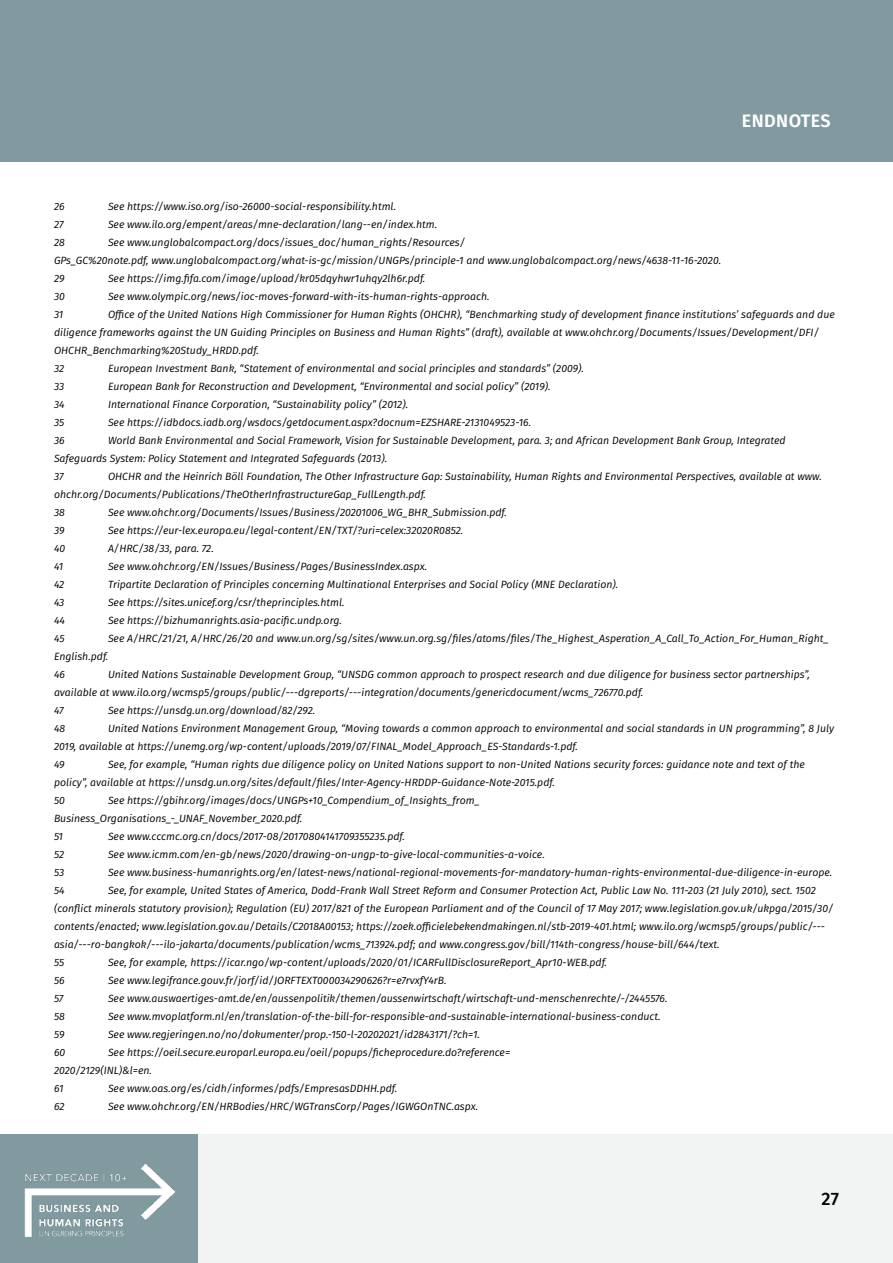
<style>
.page{position:relative;width:893px;height:1263px;background:#fff}
.page>*{position:absolute;margin:0;border:0;box-sizing:border-box;transform-origin:0 0}
.t1{font:600 18px "Fira Sans";letter-spacing:.02em;color:#fff}
.t2{font:500 18px "Fira Sans";color:#000}
.t3{font:italic 10.5px/18px "Fira Sans";color:#000}
</style>
<div class="page">
<div style="left:0;top:0;width:893px;height:162px;background:#809aa0"></div>
<div style="left:0;top:1134px;width:198px;height:129px;background:#809aa0"></div>
<div style="left:198px;top:1134px;width:695px;height:129px;background:#f2f3f3"></div>
<img style="left:24px;top:1164px;width:152px;height:73px">
<h1 class="t1" style="left:742px;top:106px;width:90px">ENDNOTES</h1>
<p class="t3" style="left:54px;top:197px;width:12px">26</p>
<p class="t3" style="left:108px;top:197px;width:290px">See https://www.iso.org/iso-26000-social-responsibility.html.</p>
<p class="t3" style="left:54px;top:215px;width:11px">27</p>
<p class="t3" style="left:108px;top:215px;width:331px">See www.ilo.org/empent/areas/mne-declaration/lang--en/index.htm.</p>
<p class="t3" style="left:54px;top:233px;width:12px">28</p>
<p class="t3" style="left:54px;top:233px;width:669px;text-indent:54px">See www.unglobalcompact.org/docs/issues_doc/human_rights/Resources/<br>GPs_GC%20note.pdf, www.unglobalcompact.org/what-is-gc/mission/UNGPs/principle-1 and www.unglobalcompact.org/news/4638-11-16-2020.<br>29</p>
<p class="t3" style="left:108px;top:269px;width:319px">See https://img.fifa.com/image/upload/kr05dqyhwr1uhqy2lh6r.pdf.</p>
<p class="t3" style="left:54px;top:287px;width:12px">30</p>
<p class="t3" style="left:108px;top:287px;width:383px">See www.olympic.org/news/ioc-moves-forward-with-its-human-rights-approach.</p>
<p class="t3" style="left:54px;top:305px;width:11px">31</p>
<p class="t3" style="left:54px;top:305px;width:782px;text-indent:54px">Office of the United Nations High Commissioner for Human Rights (OHCHR), “Benchmarking study of development finance institutions’ safeguards and due diligence frameworks against the UN Guiding Principles on Business and Human Rights” (draft), available at www.ohchr.org/Documents/Issues/Development/DFI/ OHCHR_Benchmarking%20Study_HRDD.pdf.<br>32</p>
<p class="t3" style="left:108px;top:359px;width:478px">European Investment Bank, “Statement of environmental and social principles and standards” (2009).</p>
<p class="t3" style="left:54px;top:377px;width:12px">33</p>
<p class="t3" style="left:108px;top:377px;width:444px">European Bank for Reconstruction and Development, “Environmental and social policy” (2019).</p>
<p class="t3" style="left:54px;top:395px;width:12px">34</p>
<p class="t3" style="left:108px;top:395px;width:302px">International Finance Corporation, “Sustainability policy” (2012).</p>
<p class="t3" style="left:54px;top:413px;width:12px">35</p>
<p class="t3" style="left:108px;top:413px;width:425px">See https://idbdocs.iadb.org/wsdocs/getdocument.aspx?docnum=EZSHARE-2131049523-16.</p>
<p class="t3" style="left:54px;top:431px;width:12px">36</p>
<p class="t3" style="left:54px;top:431px;width:733px;text-indent:54px">World Bank Environmental and Social Framework, Vision for Sustainable Development, para. 3; and African Development Bank Group, Integrated<br>Safeguards System: Policy Statement and Integrated Safeguards (2013).<br>37</p>
<p class="t3" style="left:54px;top:467px;width:769px;text-indent:54px">OHCHR and the Heinrich Böll Foundation, The Other Infrastructure Gap: Sustainability, Human Rights and Environmental Perspectives, available at www. ohchr.org/Documents/Publications/TheOtherInfrastructureGap_FullLength.pdf.<br>38</p>
<p class="t3" style="left:108px;top:503px;width:400px">See www.ohchr.org/Documents/Issues/Business/20201006_WG_BHR_Submission.pdf.</p>
<p class="t3" style="left:54px;top:521px;width:12px">39</p>
<p class="t3" style="left:108px;top:521px;width:357px">See https://eur-lex.europa.eu/legal-content/EN/TXT/?uri=celex:32020R0852.</p>
<p class="t3" style="left:54px;top:539px;width:13px">40</p>
<p class="t3" style="left:108px;top:539px;width:107px">A/HRC/38/33, para. 72.</p>
<p class="t3" style="left:54px;top:557px;width:11px">41</p>
<p class="t3" style="left:108px;top:557px;width:321px">See www.ohchr.org/EN/Issues/Business/Pages/BusinessIndex.aspx.</p>
<p class="t3" style="left:54px;top:575px;width:12px">42</p>
<p class="t3" style="left:108px;top:575px;width:512px">Tripartite Declaration of Principles concerning Multinational Enterprises and Social Policy (MNE Declaration).</p>
<p class="t3" style="left:54px;top:593px;width:12px">43</p>
<p class="t3" style="left:108px;top:593px;width:238px">See https://sites.unicef.org/csr/theprinciples.html.</p>
<p class="t3" style="left:54px;top:611px;width:13px">44</p>
<p class="t3" style="left:108px;top:611px;width:235px">See https://bizhumanrights.asia-pacific.undp.org.</p>
<p class="t3" style="left:54px;top:629px;width:12px">45</p>
<p class="t3" style="left:54px;top:629px;width:776px;text-indent:54px">See A/HRC/21/21, A/HRC/26/20 and www.un.org/sg/sites/www.un.org.sg/files/atoms/files/The_Highest_Asperation_A_Call_To_Action_For_Human_Right_<br>English.pdf.<br>46</p>
<p class="t3" style="left:54px;top:665px;width:757px;text-indent:54px">United Nations Sustainable Development Group, “UNSDG common approach to prospect research and due diligence for business sector partnerships”, available at www.ilo.org/wcmsp5/groups/public/---dgreports/---integration/documents/genericdocument/wcms_726770.pdf.<br>47</p>
<p class="t3" style="left:108px;top:701px;width:209px">See https://unsdg.un.org/download/82/292.</p>
<p class="t3" style="left:54px;top:719px;width:782px;text-indent:54px">United Nations Environment Management Group, “Moving towards a common approach to environmental and social standards in UN programming”, 8 July<br>2019, available at https://unemg.org/wp-content/uploads/2019/07/FINAL_Model_Approach_ES-Standards-1.pdf.<br>49</p>
<p class="t3" style="left:54px;top:719px;width:13px">48</p>
<p class="t3" style="left:54px;top:755px;width:752px;text-indent:54px">See, for example, “Human rights due diligence policy on United Nations support to non-United Nations security forces: guidance note and text of the policy”, available at https://unsdg.un.org/sites/default/files/Inter-Agency-HRDDP-Guidance-Note-2015.pdf.<br>50</p>
<p class="t3" style="left:54px;top:791px;width:428px;text-indent:54px">See https://gbihr.org/images/docs/UNGPs+10_Compendium_of_Insights_from_<br>Business_Organisations_-_UNAF_November_2020.pdf.<br>51</p>
<p class="t3" style="left:108px;top:827px;width:298px">See www.cccmc.org.cn/docs/2017-08/20170804141709355235.pdf.</p>
<p class="t3" style="left:54px;top:845px;width:12px">52</p>
<p class="t3" style="left:108px;top:845px;width:438px">See www.icmm.com/en-gb/news/2020/drawing-on-ungp-to-give-local-communities-a-voice.</p>
<p class="t3" style="left:54px;top:863px;width:12px">53</p>
<p class="t3" style="left:108px;top:863px;width:726px">See www.business-humanrights.org/en/latest-news/national-regional-movements-for-mandatory-human-rights-environmental-due-diligence-in-europe.</p>
<p class="t3" style="left:54px;top:881px;width:12px">54</p>
<p class="t3" style="left:54px;top:881px;width:781px;text-indent:54px">See, for example, United States of America, Dodd-Frank Wall Street Reform and Consumer Protection Act, Public Law No. 111-203 (21 July 2010), sect. 1502 (conflict minerals statutory provision); Regulation (EU) 2017/821 of the European Parliament and of the Council of 17 May 2017; www.legislation.gov.uk/ukpga/2015/30/ contents/enacted; www.legislation.gov.au/Details/C2018A00153; https://zoek.officielebekendmakingen.nl/stb-2019-401.html; www.ilo.org/wcmsp5/groups/public/--- asia/---ro-bangkok/---ilo-jakarta/documents/publication/wcms_713924.pdf; and www.congress.gov/bill/114th-congress/house-bill/644/text.<br>55</p>
<p class="t3" style="left:108px;top:953px;width:500px">See, for example, https://icar.ngo/wp-content/uploads/2020/01/ICARFullDisclosureReport_Apr10-WEB.pdf.</p>
<p class="t3" style="left:54px;top:971px;width:12px">56</p>
<p class="t3" style="left:108px;top:971px;width:340px">See www.legifrance.gouv.fr/jorf/id/JORFTEXT000034290626?r=e7rvxfY4rB.</p>
<p class="t3" style="left:54px;top:989px;width:11px">57</p>
<p class="t3" style="left:108px;top:989px;width:561px">See www.auswaertiges-amt.de/en/aussenpolitik/themen/aussenwirtschaft/wirtschaft-und-menschenrechte/-/2445576.</p>
<p class="t3" style="left:54px;top:1007px;width:12px">58</p>
<p class="t3" style="left:108px;top:1007px;width:554px">See www.mvoplatform.nl/en/translation-of-the-bill-for-responsible-and-sustainable-international-business-conduct.</p>
<p class="t3" style="left:54px;top:1025px;width:12px">59</p>
<p class="t3" style="left:108px;top:1025px;width:374px">See www.regjeringen.no/no/dokumenter/prop.-150-l-20202021/id2843171/?ch=1.</p>
<p class="t3" style="left:54px;top:1043px;width:13px">60</p>
<p class="t3" style="left:54px;top:1043px;width:458px;text-indent:54px">See https://oeil.secure.europarl.europa.eu/oeil/popups/ficheprocedure.do?reference=<br>2020/2129(INL)&amp;l=en.<br>61</p>
<p class="t3" style="left:108px;top:1079px;width:291px">See www.oas.org/es/cidh/informes/pdfs/EmpresasDDHH.pdf.</p>
<p class="t3" style="left:54px;top:1097px;width:12px">62</p>
<p class="t3" style="left:108px;top:1097px;width:372px">See www.ohchr.org/EN/HRBodies/HRC/WGTransCorp/Pages/IGWGOnTNC.aspx.</p>
<h1 class="t2" style="left:822px;top:1184px;width:19px">27</h1>
</div>
